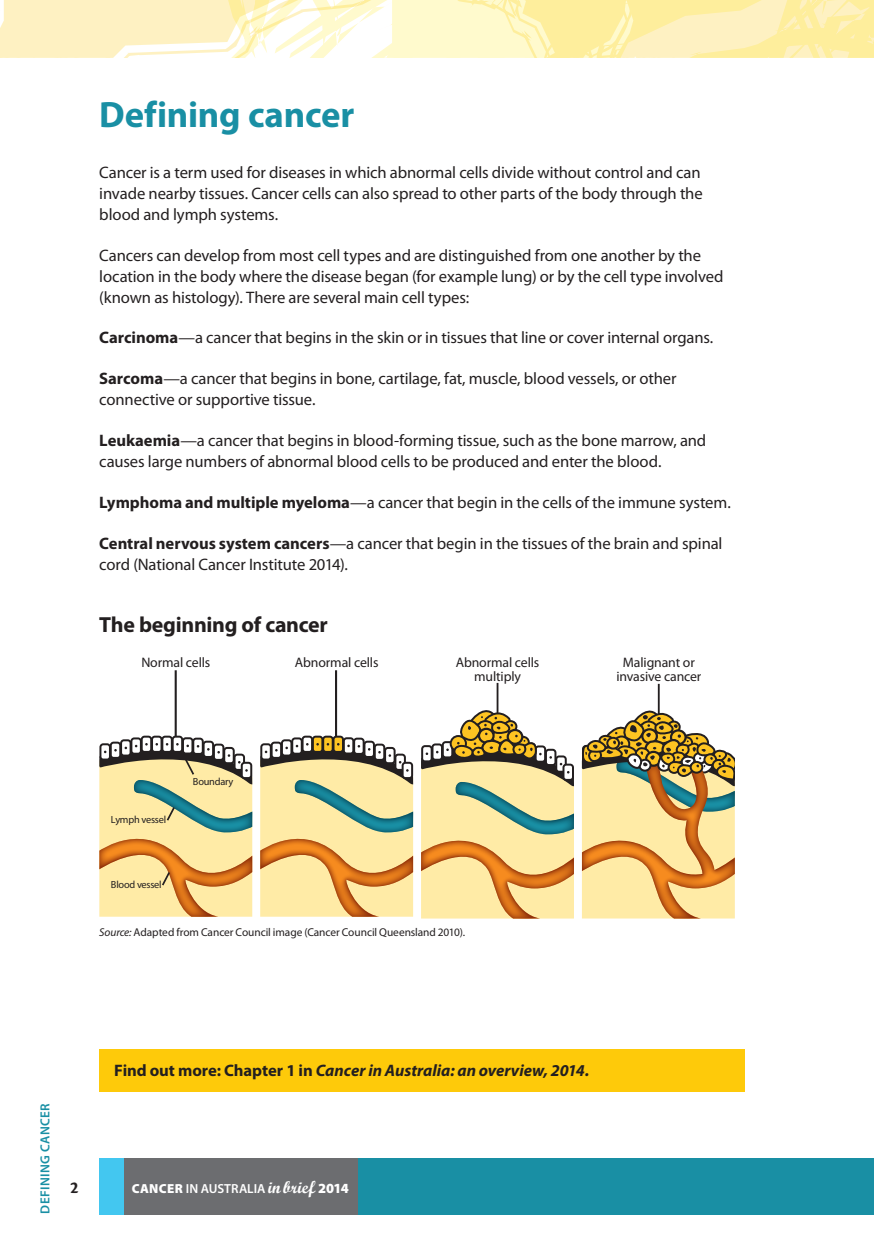
<style>
.page{position:relative;width:874px;height:1241px;background:#fff}
.page>*{position:absolute;margin:0;border:0;box-sizing:border-box;transform-origin:0 0}
._01_heading_1_no_nes{font:700 36.75px "Myriad Pro";letter-spacing:-.005em;color:#198fa4}
._03_Table___Figure_H{font:700 21.88px "Myriad Pro";letter-spacing:-.015em;color:#231f20}
.t1{font:700 17.5px "Cronos Pro";color:#231f20}
._01_AIHW_body_text{font:16.62px/21px "Myriad Pro";letter-spacing:-.01em;color:#231f20}
._01_AIHW_body_text-2{font:italic 700 16.62px "Myriad Pro";color:#231f20}
.t2{font:13.83px/13.8px "Myriad Pro";letter-spacing:-.01em;color:#231f20;text-align:center}
.t3{font:600 13.12px "Myriad Pro";letter-spacing:-.005em;color:#fff}
._03_Side_navigation{font:600 13.12px "Myriad Pro";letter-spacing:.03em;color:#198fa4}
._02_Figure_PARA{font:11.38px "Myriad Pro";letter-spacing:-.005em;color:#231f20}
.t4{font:10.33px "Myriad Pro";letter-spacing:-.025em;color:#231f20}
.s1{font-weight:700}
.s2{font-style:italic}
.s3{font-style:normal}
.s4{font-weight:900}
.s5{font-family:"Script MT Bold";font-weight:400;font-size:17.5px}
.s6{font-weight:900;font-size:14px}
</style>
<div class="page">
<hr style="left:174px;top:670px;width:3px;height:71px;background:#231f20">
<hr style="left:496px;top:682px;width:2px;height:56px;background:#231f20">
<hr style="left:657px;top:683px;width:2px;height:55px;background:#231f20">
<svg style="left:421px;top:706px;width:313px;height:213px"></svg>
<hr style="left:335px;top:670px;width:2px;height:71px;background:#231f20">
<svg style="left:99px;top:732px;width:315px;height:185px"></svg>
<div style="left:99px;top:1048px;width:645px;height:43px;background:#feca0a"></div>
<div style="left:99px;top:1158px;width:774px;height:56px;background:#198fa4"></div>
<div style="left:119px;top:1158px;width:238px;height:56px;background:#6c6d70"></div>
<div style="left:99px;top:1158px;width:25px;height:56px;background:#43c7f0"></div>
<div style="left:0;top:0;width:134px;height:58px;background:#fef1c2"></div>
<svg style="left:134px;top:0;width:740px;height:58px"></svg>
<p class="_01_heading_1_no_nes" style="left:99px;top:90px;width:256px">Defining cancer</p>
<p class="_01_AIHW_body_text" style="left:99px;top:161px;width:604px">Cancer is a term used for diseases in which abnormal cells divide without control and can invade nearby tissues. Cancer cells can also spread to other parts of the body through the blood and lymph systems.</p>
<p class="_01_AIHW_body_text" style="left:99px;top:244px;width:625px">Cancers can develop from most cell types and are distinguished from one another by the location in the body where the disease began (for example lung) or by the cell type involved (known as histology). There are several main cell types:</p>
<p class="_01_AIHW_body_text" style="left:99px;top:327px;width:615px"><span class="s1">Carcinoma</span>—a cancer that begins in the skin or in tissues that line or cover internal organs.</p>
<p class="_01_AIHW_body_text" style="left:99px;top:368px;width:578px"><span class="s1">Sarcoma</span>—a cancer that begins in bone, cartilage, fat, muscle, blood vessels, or other connective or supportive tissue.</p>
<p class="_01_AIHW_body_text" style="left:99px;top:430px;width:608px"><span class="s1">Leukaemia</span>—a cancer that begins in blood-forming tissue, such as the bone marrow, and causes large numbers of abnormal blood cells to be produced and enter the blood.</p>
<p class="_01_AIHW_body_text" style="left:99px;top:491px;width:632px"><span class="s1">Lymphoma and multiple myeloma</span>—a cancer that begin in the cells of the immune system.</p>
<p class="_01_AIHW_body_text" style="left:99px;top:532px;width:624px"><span class="s1">Central nervous system cancers</span>—a cancer that begin in the tissues of the brain and spinal cord (National Cancer Institute 2014).</p>
<p class="_03_Table___Figure_H" style="left:99px;top:610px;width:230px">The beginning of cancer</p>
<p class="t2" style="left:141px;top:655px;width:70px">Normal cells</p>
<p class="t2" style="left:455px;top:655px;width:85px">Abnormal cells multiply</p>
<p class="t2" style="left:616px;top:655px;width:86px">Malignant or invasive cancer</p>
<p class="t2" style="left:295px;top:655px;width:85px">Abnormal cells</p>
<p class="t4" style="left:111px;top:813px;width:57px">Lymph vessel</p>
<p class="t4" style="left:111px;top:878px;width:52px">Blood vessel</p>
<p class="t4" style="left:193px;top:774px;width:42px">Boundary</p>
<p class="_02_Figure_PARA" style="left:99px;top:924px;width:367px"><span class="s2">Source:</span> Adapted from Cancer Council image (Cancer Council Queensland 2010).</p>
<p class="_03_Side_navigation" style="left:37px;top:1213px;width:112px;rotate:-90deg">DEFINING CANCER</p>
<p class="_01_AIHW_body_text-2" style="left:114px;top:1059px;width:476px"><span class="s3">Find out more: Chapter 1 in</span> Cancer in Australia: an overview, 2014.</p>
<p class="t1" style="left:70px;top:1177px;width:10px">2</p>
<p class="t3" style="left:132px;top:1179px;width:218px"><span class="s4">CANCER</span> IN AUSTRALIA <span class="s5">in brief</span> <span class="s6">2014</span></p>
</div>
